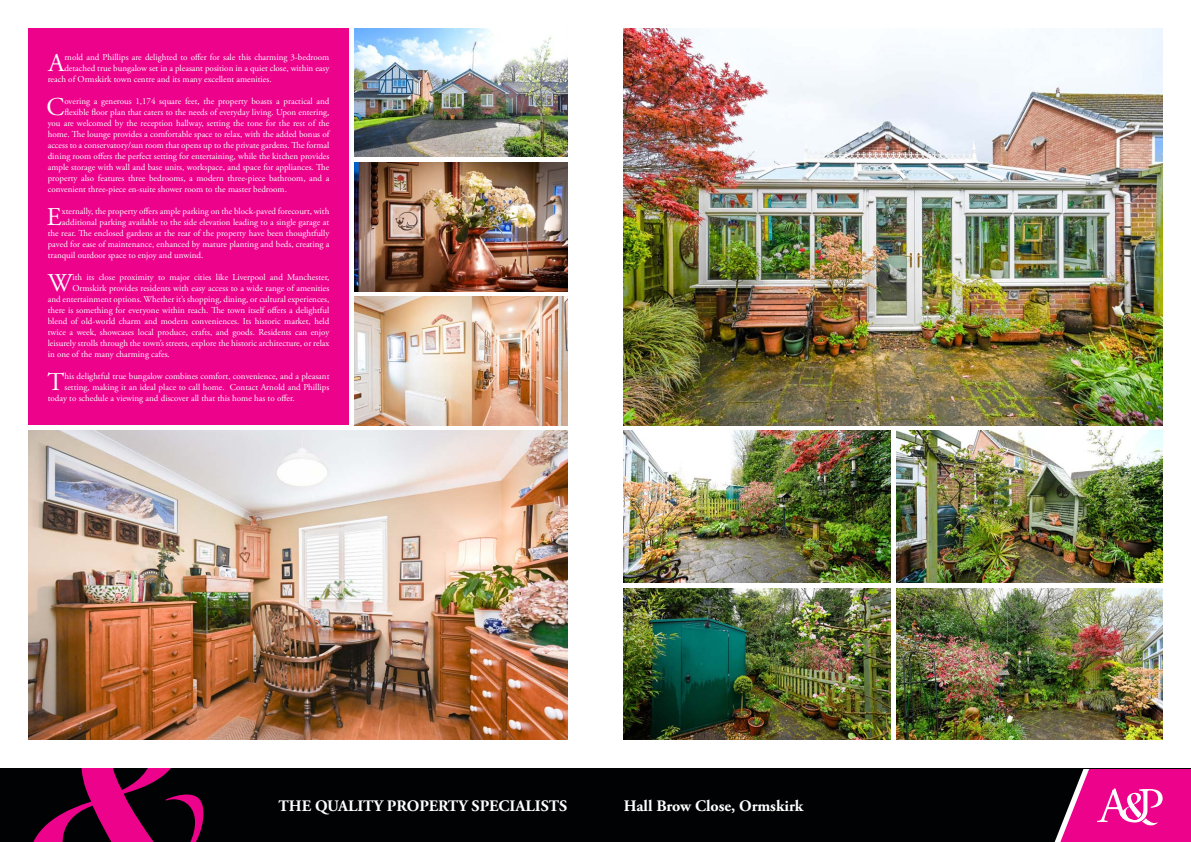
<style>
.page{position:relative;width:1191px;height:842px;background:#fff}
.page>*{position:absolute;margin:0;border:0;box-sizing:border-box;transform-origin:0 0}
.t1{font:25.6px "Adobe Garamond Pro";color:#fff}
.t2{font:700 16px "Adobe Garamond Pro";color:#fff}
.t3{font:9px "Adobe Garamond Pro";color:#fff}
</style>
<div class="page">
<div style="left:0;top:769px;width:1191px;height:73px;background:#010203"></div>
<svg style="left:33px;top:769px;width:171px;height:73px"></svg>
<svg style="left:1054px;top:769px;width:137px;height:73px;background:#d51e89"></svg>
<img style="left:28px;top:431px;width:539px;height:309px">
<div style="left:28px;top:28px;width:321px;height:397px;background:#ed028c"></div>
<img style="left:624px;top:28px;width:538px;height:397px">
<img style="left:896px;top:588px;width:266px;height:152px">
<img style="left:624px;top:588px;width:266px;height:152px">
<img style="left:896px;top:431px;width:266px;height:152px">
<img style="left:624px;top:431px;width:266px;height:152px">
<img style="left:354px;top:297px;width:213px;height:128px">
<img style="left:354px;top:163px;width:213px;height:128px">
<img style="left:354px;top:28px;width:213px;height:129px">
<p class="t1" style="left:48px;top:48px;width:17px">A</p>
<p class="t3" style="left:64px;top:52px;width:266px">rnold and Phillips are delighted to offer for sale this charming 3-bedroom</p>
<p class="t3" style="left:64px;top:63px;width:266px">detached true bungalow set in a pleasant position in a quiet close, within easy</p>
<p class="t3" style="left:48px;top:74px;width:225px">reach of Ormskirk town centre and its many excellent amenities.</p>
<p class="t1" style="left:47px;top:92px;width:19px">C</p>
<p class="t3" style="left:64px;top:96px;width:266px">overing a generous 1,174 square feet, the property boasts a practical and</p>
<p class="t3" style="left:64px;top:107px;width:266px">flexible floor plan that caters to the needs of everyday living. Upon entering,</p>
<p class="t3" style="left:48px;top:118px;width:283px">you are welcomed by the reception hallway, setting the tone for the rest of the</p>
<p class="t3" style="left:48px;top:129px;width:283px">home. The lounge provides a comfortable space to relax, with the added bonus of</p>
<p class="t3" style="left:48px;top:140px;width:283px">access to a conservatory/sun room that opens up to the private gardens. The formal</p>
<p class="t3" style="left:48px;top:151px;width:283px">dining room offers the perfect setting for entertaining, while the kitchen provides</p>
<p class="t3" style="left:48px;top:162px;width:283px">ample storage with wall and base units, workspace, and space for appliances. The</p>
<p class="t3" style="left:48px;top:173px;width:283px">property also features three bedrooms, a modern three-piece bathroom, and a</p>
<p class="t3" style="left:48px;top:184px;width:241px">convenient three-piece en-suite shower room to the master bedroom.</p>
<p class="t1" style="left:47px;top:202px;width:16px">E</p>
<p class="t3" style="left:62px;top:206px;width:269px">xternally, the property offers ample parking on the block-paved forecourt, with</p>
<p class="t3" style="left:62px;top:217px;width:269px">additional parking available to the side elevation leading to a single garage at</p>
<p class="t3" style="left:48px;top:228px;width:283px">the rear. The enclosed gardens at the rear of the property have been thoughtfully</p>
<p class="t3" style="left:48px;top:239px;width:283px">paved for ease of maintenance, enhanced by mature planting and beds, creating a</p>
<p class="t3" style="left:48px;top:250px;width:157px">tranquil outdoor space to enjoy and unwind.</p>
<p class="t1" style="left:48px;top:268px;width:26px">W</p>
<p class="t3" style="left:72px;top:272px;width:258px">ith its close proximity to major cities like Liverpool and Manchester,</p>
<p class="t3" style="left:72px;top:283px;width:258px">Ormskirk provides residents with easy access to a wide range of amenities</p>
<p class="t3" style="left:48px;top:294px;width:283px">and entertainment options. Whether it’s shopping, dining, or cultural experiences,</p>
<p class="t3" style="left:48px;top:305px;width:283px">there is something for everyone within reach. The town itself offers a delightful</p>
<p class="t3" style="left:48px;top:316px;width:283px">blend of old-world charm and modern conveniences. Its historic market, held</p>
<p class="t3" style="left:48px;top:327px;width:283px">twice a week, showcases local produce, crafts, and goods. Residents can enjoy</p>
<p class="t3" style="left:48px;top:338px;width:283px">leisurely strolls through the town’s streets, explore the historic architecture, or relax</p>
<p class="t3" style="left:48px;top:349px;width:124px">in one of the many charming cafes.</p>
<p class="t1" style="left:48px;top:367px;width:18px">T</p>
<p class="t3" style="left:64px;top:371px;width:266px">his delightful true bungalow combines comfort, convenience, and a pleasant</p>
<p class="t3" style="left:64px;top:382px;width:266px">setting, making it an ideal place to call home. Contact Arnold and Phillips</p>
<p class="t3" style="left:48px;top:393px;width:248px">today to schedule a viewing and discover all that this home has to offer.</p>
<p class="t2" style="left:278px;top:797px;width:290px">THE QUALITY PROPERTY SPECIALISTS</p>
<p class="t2" style="left:624px;top:797px;width:181px">Hall Brow Close, Ormskirk</p>
</div>
